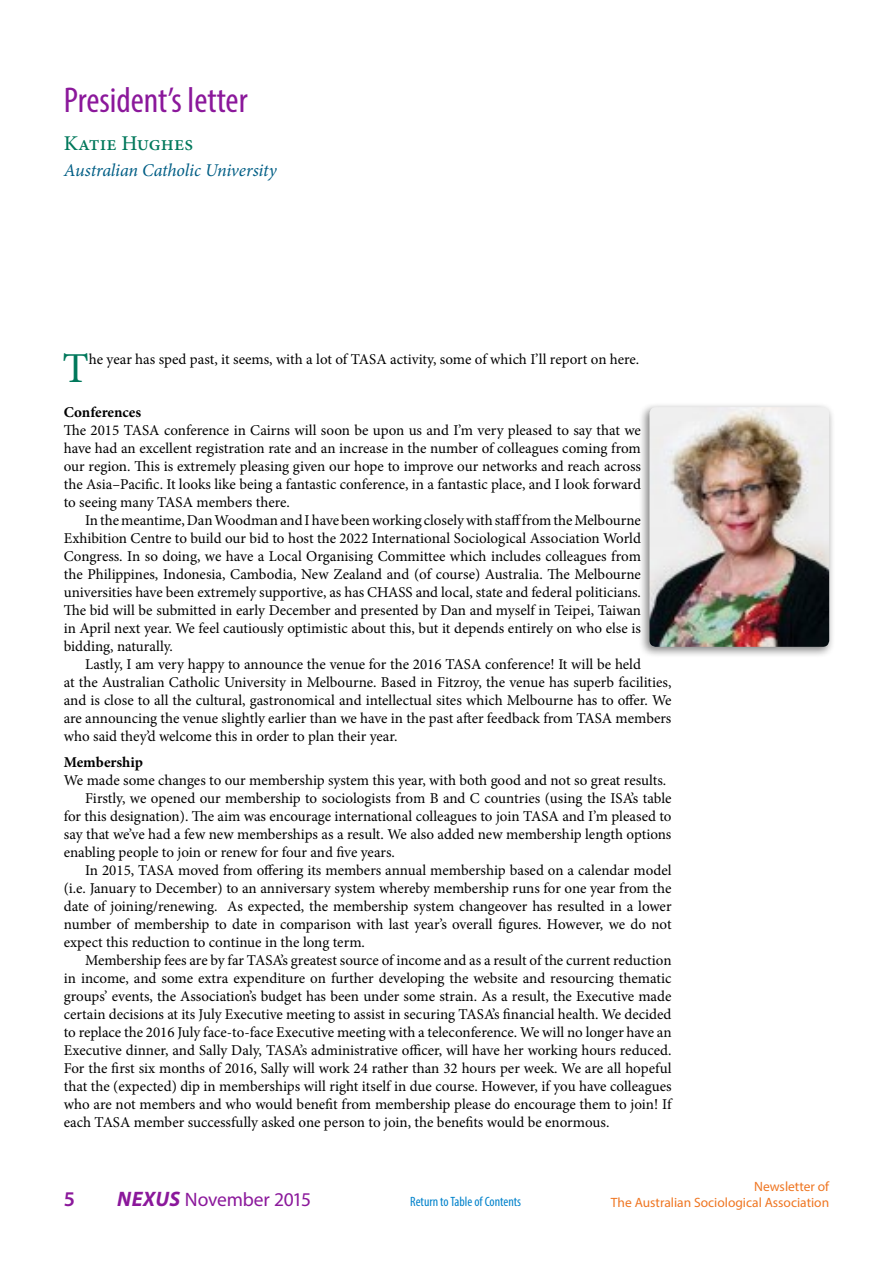
<style>
.page{position:relative;width:893px;height:1263px;background:#fff}
.page>*{position:absolute;margin:0;border:0;box-sizing:border-box;transform-origin:0 0}
.Body_first_no_drop_c{font:42.75px "Minion Pro";color:#00785b}
.Story_header1{font:condensed 36px "Myriad Pro";color:#8b189b}
.Name{font:500 21px "Minion Pro";color:#00785b}
.t1{font:600 21px "Myriad Pro";color:#8b189b}
.t2{font:19.5px "Myriad Pro";letter-spacing:-.015em;color:#8b189b}
.Institution{font:italic 18px "Minion Pro";letter-spacing:-.01em;color:#005e85}
.Body_text{font:15px/18px "Minion Pro";letter-spacing:-.005em;color:#000;text-align:justify}
.Body_first_no_drop_c-2{font:15px/18px "Minion Pro";letter-spacing:-.005em;color:#000;text-align:justify}
.Text_subheader{font:700 15px "Minion Pro";letter-spacing:-.005em;color:#000}
.t3{font:13.5px "Myriad Pro";color:#ef7622}
.t4{font:condensed 13.5px "Myriad Pro";color:#0082cb}
.s1{font-weight:700;font-style:italic;font-size:21px}
</style>
<div class="page">
<div style="left:638px;top:402px;width:197px;height:256px;background:#000;opacity:.5"></div>
<img style="left:649px;top:407px;width:180px;height:240px">
<p class="Story_header1" style="left:64px;top:78px;width:185px">President’s letter</p>
<p class="Name" style="left:64px;top:129px;width:131px">Katie Hughes</p>
<p class="Institution" style="left:64px;top:158px;width:214px">Australian Catholic University</p>
<p class="Body_first_no_drop_c" style="left:63px;top:340px;width:28px">T</p>
<p class="Body_first_no_drop_c-2" style="left:89px;top:350px;width:552px">he year has sped past, it seems, with a lot of TASA activity, some of which I’ll report on here.</p>
<p class="Text_subheader" style="left:64px;top:401px;width:79px">Conferences</p>
<p class="Body_first_no_drop_c-2" style="left:64px;top:421px;width:579px">The 2015 TASA conference in Cairns will soon be upon us and I’m very pleased to say that we have had an excellent registration rate and an increase in the number of colleagues coming from our region. This is extremely pleasing given our hope to improve our networks and reach across the Asia–Pacific. It looks like being a fantastic conference, in a fantastic place, and I look forward to seeing many TASA members there.</p>
<p class="Body_text" style="left:64px;top:511px;width:579px;text-indent:21px">In the meantime, Dan Woodman and I have been working closely with staff from the Melbourne Exhibition Centre to build our bid to host the 2022 International Sociological Association World Congress. In so doing, we have a Local Organising Committee which includes colleagues from the Philippines, Indonesia, Cambodia, New Zealand and (of course) Australia. The Melbourne universities have been extremely supportive, as has CHASS and local, state and federal politicians.<br>The bid will be submitted in early December and presented by Dan and myself in Teipei, Taiwan in April next year. We feel cautiously optimistic about this, but it depends entirely on who else is bidding, naturally.</p>
<p class="Body_text" style="left:64px;top:655px;width:609px;text-align:left;text-indent:21px">Lastly, I am very happy to announce the venue for the 2016 TASA conference! It will be held<br>at the Australian Catholic University in Melbourne. Based in Fitzroy, the venue has superb facilities, and is close to all the cultural, gastronomical and intellectual sites which Melbourne has to offer. We are announcing the venue slightly earlier than we have in the past after feedback from TASA members who said they’d welcome this in order to plan their year.</p>
<p class="Text_subheader" style="left:64px;top:752px;width:81px">Membership</p>
<p class="Body_first_no_drop_c-2" style="left:64px;top:772px;width:604px">We made some changes to our membership system this year, with both good and not so great results.</p>
<p class="Body_text" style="left:64px;top:790px;width:609px;text-indent:21px">Firstly, we opened our membership to sociologists from B and C countries (using the ISA’s table for this designation). The aim was encourage international colleagues to join TASA and I’m pleased to say that we’ve had a few new memberships as a result. We also added new membership length options enabling people to join or renew for four and five years.</p>
<p class="Body_text" style="left:64px;top:862px;width:609px;text-indent:21px">In 2015, TASA moved from offering its members annual membership based on a calendar model (i.e. January to December) to an anniversary system whereby membership runs for one year from the date of joining/renewing. As expected, the membership system changeover has resulted in a lower number of membership to date in comparison with last year’s overall figures. However, we do not expect this reduction to continue in the long term.</p>
<p class="Body_text" style="left:64px;top:952px;width:609px;text-indent:21px">Membership fees are by far TASA’s greatest source of income and as a result of the current reduction in income, and some extra expenditure on further developing the website and resourcing thematic groups’ events, the Association’s budget has been under some strain. As a result, the Executive made certain decisions at its July Executive meeting to assist in securing TASA’s financial health. We decided to replace the 2016 July face-to-face Executive meeting with a teleconference. We will no longer have an Executive dinner, and Sally Daly, TASA’s administrative officer, will have her working hours reduced.<br>For the first six months of 2016, Sally will work 24 rather than 32 hours per week. We are all hopeful that the (expected) dip in memberships will right itself in due course. However, if you have colleagues who are not members and who would benefit from membership please do encourage them to join! If each TASA member successfully asked one person to join, the benefits would be enormous.</p>
<h3 class="t1" style="left:64px;top:1185px;width:13px">5</h3>
<h3 class="t2" style="left:117px;top:1187px;width:195px"><span class="s1">NEXUS</span> November 2015</h3>
<p class="t3" style="left:754px;top:1178px;width:77px">Newsletter of</p>
<p class="t4" style="left:410px;top:1193px;width:112px">Return to Table of Contents</p>
<p class="t3" style="left:611px;top:1194px;width:220px">The Australian Sociological Association</p>
</div>
